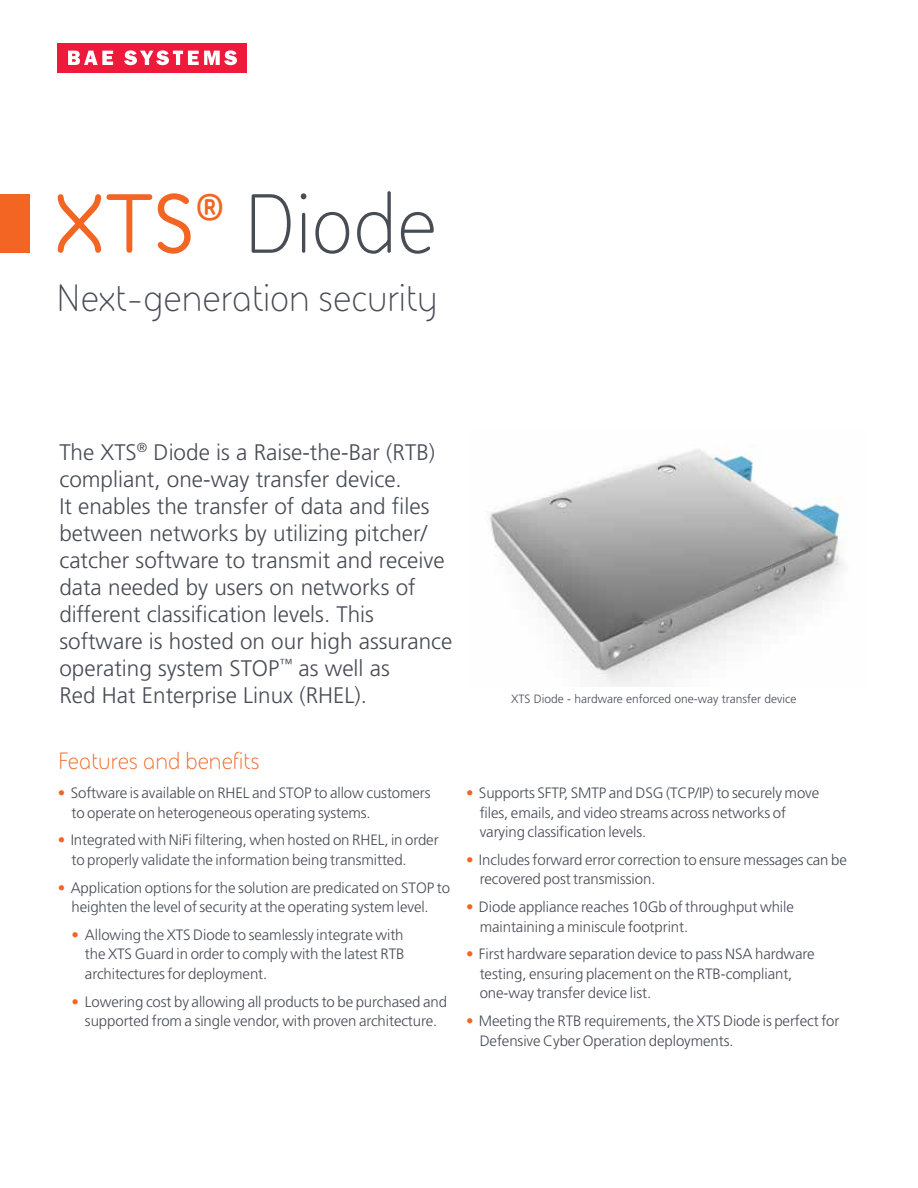
<style>
.page{position:relative;width:918px;height:1188px;background:#fff}
.page>*{position:absolute;margin:0;border:0;box-sizing:border-box;transform-origin:0 0}
.t1{font:85.5px "BAE Systems";color:#474c55}
.t2{font:39px "BAE Systems";color:#474c55}
.t3{font:24px "BAE Systems";color:#f26522}
.t4{font:300 22.5px/27px "Frutiger LT Pro";color:#474c55}
.t5{font:300 15px/19.5px "Frutiger LT Pro";letter-spacing:-.005em;color:#474c55}
.t6{font:300 12px "Frutiger LT Pro";color:#474c55}
.s1{font-weight:700;color:#f26522}
.s2{color:#f26522}
</style>
<div class="page">
<div style="left:0;top:195px;width:29px;height:58px;background:#f26522"></div>
<div style="left:57px;top:43px;width:190px;height:29px;background:#ed1a3b"></div>
<svg style="left:124px;top:50px;width:113px;height:15px"></svg>
<svg style="left:68px;top:51px;width:45px;height:14px"></svg>
<img style="left:489px;top:449px;width:358px;height:238px">
<h1 class="t1" style="left:53px;top:168px;width:386px"><span class="s1">XTS</span><sup>®</sup> Diode</h1>
<h2 class="t2" style="left:56px;top:273px;width:383px">Next-generation security</h2>
<p class="t4" style="left:59px;top:439px;width:395px">The XTS<sup>®</sup> Diode is a Raise-the-Bar (RTB) compliant, one-way transfer device.<br>It enables the transfer of data and files between networks by utilizing pitcher/ catcher software to transmit and receive data needed by users on networks of different classification levels. This software is hosted on our high assurance operating system STOP<sup>™</sup> as well as<br>Red Hat Enterprise Linux (RHEL).</p>
<p class="t6" style="left:511px;top:692px;width:287px">XTS Diode - hardware enforced one-way transfer device</p>
<h3 class="t3" style="left:58px;top:745px;width:203px">Features and benefits</h3>
<p class="t5" style="left:71px;top:783px;width:361px;text-indent:-13px"><span class="s2">•</span> Software is available on RHEL and STOP to allow customers to operate on heterogeneous operating systems.</p>
<p class="t5" style="left:71px;top:830px;width:369px;text-indent:-14px"><span class="s2">•</span> Integrated with NiFi filtering, when hosted on RHEL, in order to properly validate the information being transmitted.</p>
<p class="t5" style="left:58px;top:878px;width:394px;text-align:center"><span class="s2">•</span> Application options for the solution are predicated on STOP to heighten the level of security at the operating system level.</p>
<p class="t5" style="left:85px;top:925px;width:321px;text-align:justify;text-indent:-14px"><span class="s2">•</span> Allowing the XTS Diode to seamlessly integrate with the XTS Guard in order to comply with the latest RTB architectures for deployment.</p>
<p class="t5" style="left:71px;top:992px;width:377px;text-align:center"><span class="s2">•</span> Lowering cost by allowing all products to be purchased and supported from a single vendor, with proven architecture.</p>
<p class="t5" style="left:480px;top:783px;width:341px;text-indent:-14px"><span class="s2">•</span> Supports SFTP, SMTP and DSG (TCP/IP) to securely move files, emails, and video streams across networks of varying classification levels.</p>
<p class="t5" style="left:480px;top:850px;width:369px;text-indent:-14px"><span class="s2">•</span> Includes forward error correction to ensure messages can be recovered post transmission.</p>
<p class="t5" style="left:480px;top:897px;width:316px;text-indent:-14px"><span class="s2">•</span> Diode appliance reaches 10Gb of throughput while maintaining a miniscule footprint.</p>
<p class="t5" style="left:480px;top:944px;width:337px;text-indent:-14px"><span class="s2">•</span> First hardware separation device to pass NSA hardware testing, ensuring placement on the RTB-compliant, one-way transfer device list.</p>
<p class="t5" style="left:480px;top:1011px;width:361px;text-indent:-14px"><span class="s2">•</span> Meeting the RTB requirements, the XTS Diode is perfect for<br>Defensive Cyber Operation deployments.</p>
</div>
